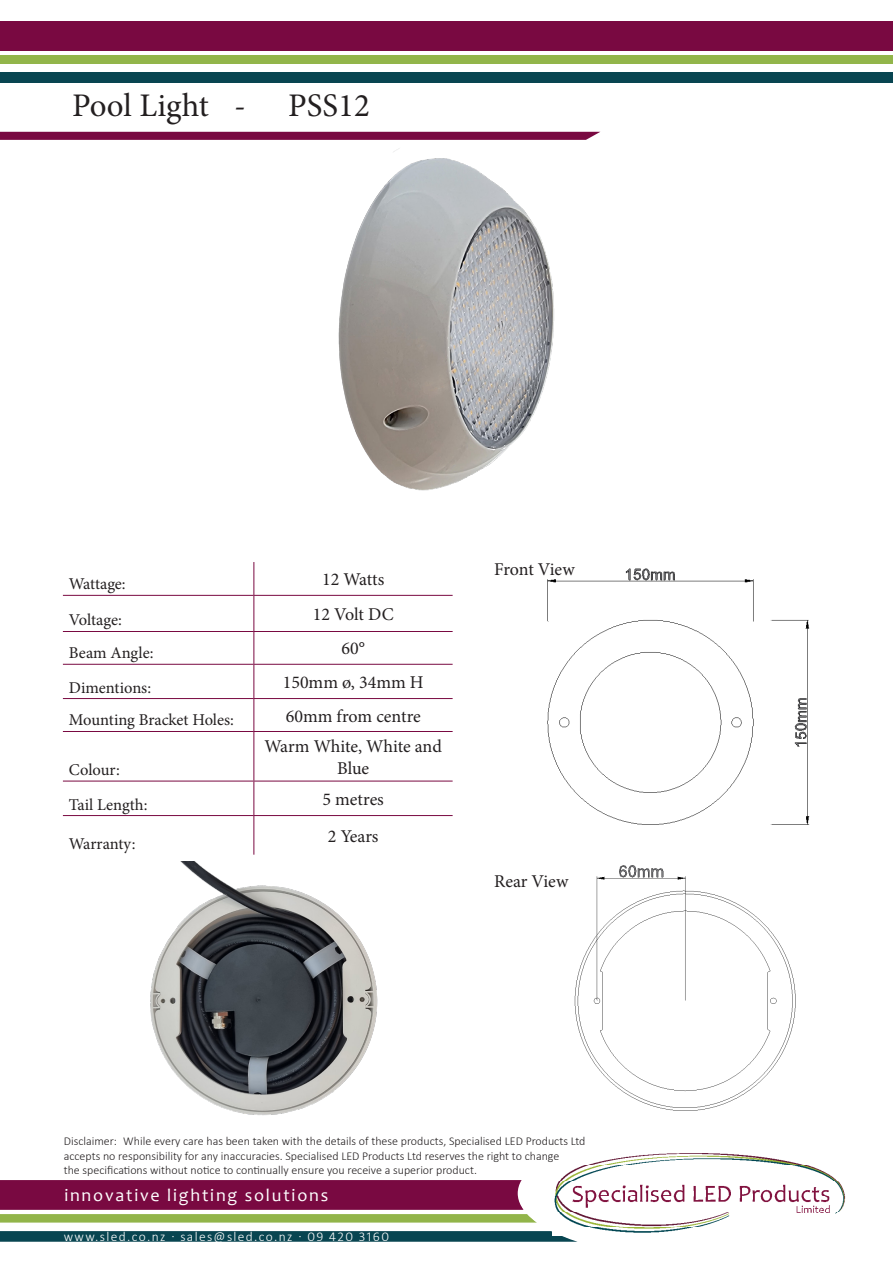
<style>
.page{position:relative;width:893px;height:1263px;background:#fff}
.page>*{position:absolute;margin:0;border:0;box-sizing:border-box;transform-origin:0 0}
.t1{font:33px "Minion Pro";color:#231f20}
.t2{font:18px/21.6px "Minion Pro";letter-spacing:-.005em;color:#231f20;text-align:center}
.t3{font:18px "Candara";letter-spacing:.1em;color:#fff}
.t4{font:16.5px "Minion Pro";letter-spacing:-.005em;color:#231f20}
.t5{font:300 13.5px "Calibri";letter-spacing:.1em;color:#fff}
.Table_Description{font:300 12px/14.4px "Calibri";color:#231f20}
</style>
<div class="page">
<div style="left:0;top:72px;width:893px;height:11px;background:#084551"></div>
<div style="left:0;top:21px;width:893px;height:30px;background:#790941"></div>
<div style="left:0;top:55px;width:893px;height:9px;background:#92b54a"></div>
<svg style="left:0;top:1231px;width:578px;height:11px;background:#114c57"></svg>
<svg style="left:0;top:1180px;width:536px;height:42px;background:#8b4356"></svg>
<div style="left:519px;top:1130px;width:362px;height:127px;background:#fff;border-radius:50%"></div>
<img style="left:552px;top:1153px;width:294px;height:82px">
<svg style="left:0;top:132px;width:209px;height:8px;background:#7b0c44"></svg>
<img style="left:209px;top:131px;width:392px;height:360px">
<img style="left:150px;top:861px;width:228px;height:254px">
<hr style="left:253px;top:562px;width:1px;height:33px;background:#790941">
<hr style="left:63px;top:595px;width:191px;height:1px;background:#790941">
<hr style="left:254px;top:595px;width:199px;height:1px;background:#790941">
<hr style="left:253px;top:596px;width:1px;height:35px;background:#790941">
<hr style="left:63px;top:631px;width:191px;height:1px;background:#790941">
<hr style="left:254px;top:631px;width:199px;height:1px;background:#790941">
<hr style="left:253px;top:632px;width:1px;height:32px;background:#790941">
<hr style="left:63px;top:664px;width:191px;height:1px;background:#790941">
<hr style="left:254px;top:664px;width:199px;height:1px;background:#790941">
<hr style="left:253px;top:665px;width:1px;height:33px;background:#790941">
<hr style="left:63px;top:698px;width:191px;height:1px;background:#790941">
<hr style="left:254px;top:698px;width:199px;height:1px;background:#790941">
<hr style="left:253px;top:699px;width:1px;height:32px;background:#790941">
<hr style="left:63px;top:731px;width:191px;height:1px;background:#790941">
<hr style="left:254px;top:731px;width:199px;height:1px;background:#790941">
<hr style="left:253px;top:732px;width:1px;height:49px;background:#790941">
<hr style="left:63px;top:781px;width:191px;height:1px;background:#790941">
<hr style="left:254px;top:781px;width:199px;height:1px;background:#790941">
<hr style="left:253px;top:781px;width:1px;height:34px;background:#790941">
<hr style="left:63px;top:815px;width:191px;height:1px;background:#790941">
<hr style="left:254px;top:815px;width:199px;height:1px;background:#790941">
<hr style="left:253px;top:816px;width:1px;height:39px;background:#790941">
<img style="left:547px;top:568px;width:263px;height:257px">
<img style="left:574px;top:865px;width:222px;height:246px">
<p class="t1" style="left:72px;top:83px;width:175px">Pool Light -</p>
<p class="t1" style="left:288px;top:83px;width:83px">PSS12</p>
<p class="t4" style="left:69px;top:573px;width:58px">Wattage:</p>
<p class="t2" style="left:322px;top:569px;width:64px">12 Watts</p>
<p class="t4" style="left:69px;top:609px;width:54px">Voltage:</p>
<p class="t2" style="left:313px;top:603px;width:82px">12 Volt DC</p>
<p class="t4" style="left:69px;top:642px;width:86px">Beam Angle:</p>
<p class="t2" style="left:342px;top:638px;width:25px">60°</p>
<p class="t4" style="left:69px;top:676px;width:84px">Dimentions:</p>
<p class="t2" style="left:283px;top:671px;width:143px">150mm ø, 34mm H</p>
<p class="t4" style="left:69px;top:709px;width:167px">Mounting Bracket Holes:</p>
<p class="t2" style="left:286px;top:705px;width:137px">60mm from centre</p>
<p class="t4" style="left:69px;top:759px;width:52px">Colour:</p>
<p class="t2" style="left:265px;top:735px;width:179px">Warm White, White and<br>Blue</p>
<p class="t4" style="left:69px;top:793px;width:80px">Tail Length:</p>
<p class="t2" style="left:323px;top:788px;width:63px">5 metres</p>
<p class="t4" style="left:69px;top:832px;width:68px">Warranty:</p>
<p class="t2" style="left:328px;top:825px;width:52px">2 Years</p>
<p class="t2" style="left:494px;top:559px;width:82px">Front View</p>
<p class="t2" style="left:494px;top:870px;width:76px">Rear View</p>
<p class="Table_Description" style="left:64px;top:1134px;width:523px">Disclaimer: While every care has been taken with the details of these products, Specialised LED Products Ltd accepts no responsibility for any inaccuracies. Specialised LED Products Ltd reserves the right to change</p>
<p class="Table_Description" style="left:64px;top:1163px;width:415px">the specifications without notice to continually ensure you receive a superior product.</p>
<p class="t3" style="left:64px;top:1184px;width:265px">innovative lighting solutions</p>
<p class="t5" style="left:64px;top:1228px;width:327px">www.sled.co.nz · sales@sled.co.nz · 09 420 3160</p>
</div>
